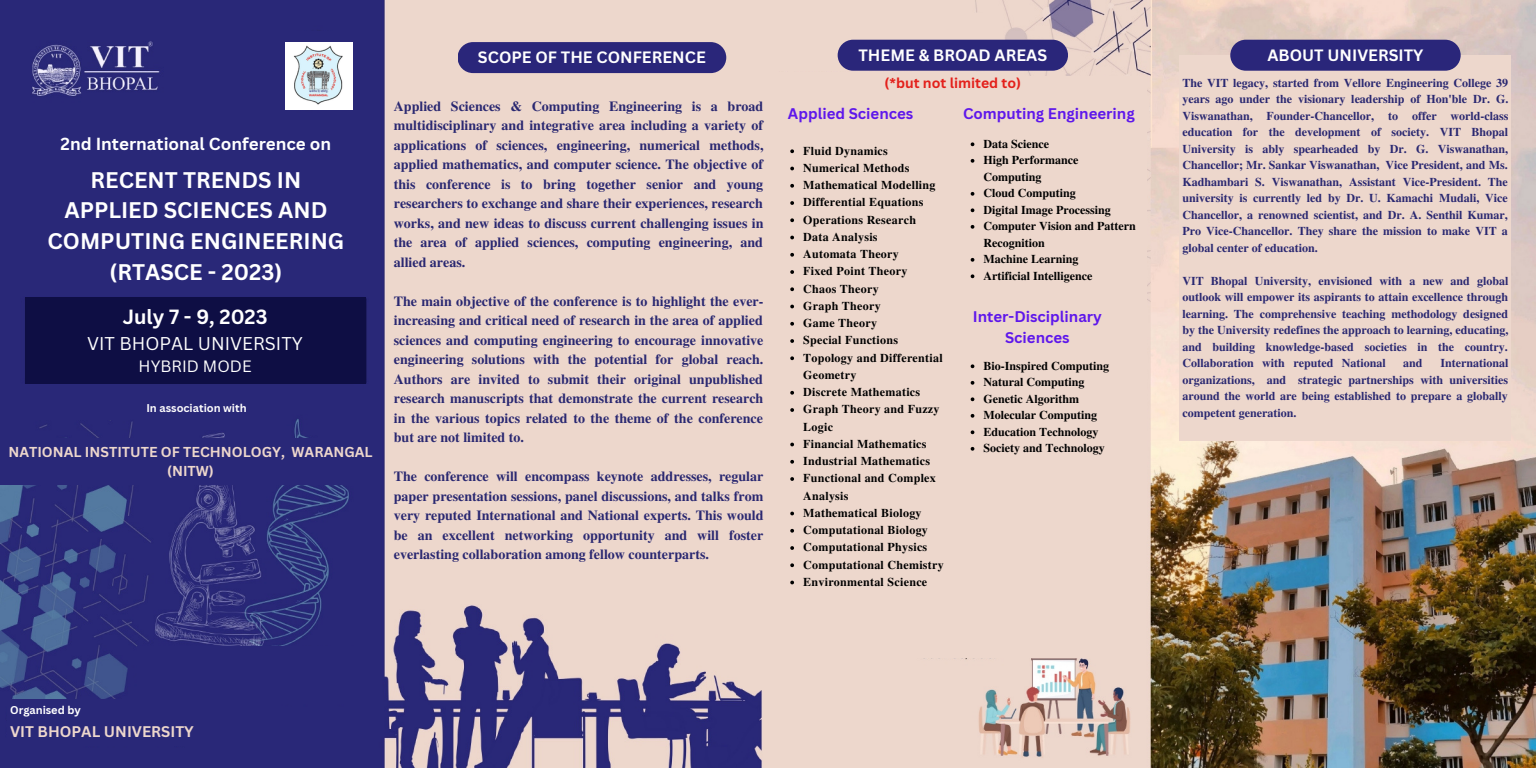
<style>
.page{position:relative;width:1536px;height:768px;background:#fff}
.page>*{position:absolute;margin:0;border:0;box-sizing:border-box;transform-origin:0 0}
.t1{font:700 22px/30.8px "Canva Sans";color:#fff;text-align:center}
.t2{font:700 20px "Canva Sans";color:#fff}
.t3{font:18px "Canva Sans";color:#fff}
.t4{font:700 17px "Canva Sans";color:#fff}
.t5{font:700 16px "Canva Sans";color:#fff}
.t6{font:16px "Canva Sans";color:#fff}
.t7{font:700 15px/21px "Canva Sans";color:#5e17eb;text-align:center}
.t8{font:700 15px "Canva Sans";color:#edd7cc}
.t9{font:700 14px/19.5px "Te X Gyre Termes";color:#2a2871;text-align:justify}
.t10{font:700 14px/19.5px "Canva Sans";color:#edd7cc;text-align:center}
.t11{font:700 14px "Canva Sans";color:#e3201b}
.t12{font:700 12px/16.5px "Te X Gyre Termes";color:#2a2871;text-align:justify}
.t13{font:700 12px/17.2px "Te X Gyre Termes";letter-spacing:.025em;color:#000}
.t14{font:700 12px/16.5px "Te X Gyre Termes";color:#000}
.t15{font:700 11px "Canva Sans";color:#fffefe}
.t16{font:700 11px "Canva Sans";color:#fff}
.t17{font:700 10px/13.5px "Te X Gyre Termes";color:#000}
</style>
<div class="page">
<img style="left:0;top:0;width:1536px;height:768px">
<div style="left:391px;top:73px;width:374px;height:514px;background:#edd7cc"></div>
<div style="left:780px;top:553px;width:353px;height:105px;background:#edd7cc"></div>
<div style="left:1179px;top:55px;width:332px;height:385px;background:#edd7cc"></div>
<div style="left:790px;top:77px;width:356px;height:464px;background:#edd7cc"></div>
<div style="left:780px;top:123px;width:177px;height:487px;background:#edd7cc"></div>
<svg style="left:790px;top:149px;width:4px;height:4px"></svg>
<svg style="left:790px;top:167px;width:4px;height:3px"></svg>
<svg style="left:790px;top:184px;width:4px;height:4px"></svg>
<svg style="left:790px;top:201px;width:4px;height:4px"></svg>
<svg style="left:790px;top:218px;width:4px;height:4px"></svg>
<svg style="left:790px;top:236px;width:4px;height:3px"></svg>
<svg style="left:790px;top:253px;width:4px;height:4px"></svg>
<svg style="left:790px;top:270px;width:4px;height:4px"></svg>
<svg style="left:790px;top:287px;width:4px;height:4px"></svg>
<svg style="left:790px;top:305px;width:4px;height:3px"></svg>
<svg style="left:790px;top:322px;width:4px;height:4px"></svg>
<svg style="left:790px;top:339px;width:4px;height:4px"></svg>
<svg style="left:790px;top:356px;width:4px;height:4px"></svg>
<svg style="left:790px;top:391px;width:4px;height:4px"></svg>
<svg style="left:790px;top:408px;width:4px;height:4px"></svg>
<svg style="left:790px;top:443px;width:4px;height:3px"></svg>
<svg style="left:790px;top:460px;width:4px;height:4px"></svg>
<svg style="left:790px;top:477px;width:4px;height:4px"></svg>
<svg style="left:790px;top:512px;width:4px;height:3px"></svg>
<svg style="left:790px;top:529px;width:4px;height:4px"></svg>
<svg style="left:790px;top:546px;width:4px;height:4px"></svg>
<svg style="left:790px;top:563px;width:4px;height:4px"></svg>
<svg style="left:790px;top:581px;width:4px;height:3px"></svg>
<div style="left:785px;top:99px;width:172px;height:29px;background:#edd7cc"></div>
<svg style="left:970px;top:364px;width:4px;height:21px"></svg>
<svg style="left:970px;top:397px;width:4px;height:5px"></svg>
<svg style="left:970px;top:413px;width:4px;height:5px"></svg>
<svg style="left:970px;top:430px;width:4px;height:4px"></svg>
<svg style="left:970px;top:446px;width:4px;height:5px"></svg>
<div style="left:949px;top:97px;width:200px;height:33px;background:#edd7cc"></div>
<svg style="left:971px;top:142px;width:3px;height:4px"></svg>
<svg style="left:971px;top:159px;width:3px;height:4px"></svg>
<svg style="left:971px;top:192px;width:3px;height:4px"></svg>
<svg style="left:971px;top:208px;width:3px;height:4px"></svg>
<svg style="left:971px;top:225px;width:3px;height:4px"></svg>
<svg style="left:971px;top:258px;width:3px;height:4px"></svg>
<svg style="left:971px;top:274px;width:3px;height:4px"></svg>
<div style="left:755px;top:13px;width:230px;height:58px;background:#edd7cc"></div>
<div style="left:838px;top:40px;width:230px;height:31px;background:#2a267a;border-radius:16px"></div>
<div style="left:458px;top:42px;width:268px;height:31px;background:#2a267a;border-radius:16px"></div>
<div style="left:1230px;top:40px;width:231px;height:31px;background:#2a267a;border-radius:16px"></div>
<div style="left:743px;top:603px;width:47px;height:87px;background:#edd7cc"></div>
<div style="left:39px;top:160px;width:313px;height:132px;background:#292878"></div>
<div style="left:0;top:438px;width:381px;height:47px;background:#292878"></div>
<div style="left:141px;top:397px;width:108px;height:22px;background:#292878"></div>
<div style="left:7px;top:717px;width:230px;height:29px;background:#292878"></div>
<div style="left:7px;top:699px;width:123px;height:22px;background:#292878"></div>
<div style="left:137px;top:646px;width:244px;height:58px;background:#292878"></div>
<div style="left:39px;top:128px;width:313px;height:32px;background:#292878"></div>
<div style="left:25px;top:298px;width:340px;height:86px;background:#0e0e44"></div>
<div style="left:7px;top:384px;width:123px;height:36px;background:#292878"></div>
<div style="left:237px;top:31px;width:146px;height:79px;background:#292878"></div>
<img style="left:285px;top:42px;width:68px;height:68px">
<p class="t4" style="left:61px;top:132px;width:272px">2nd International Conference on</p>
<h1 class="t1" style="left:48px;top:164px;width:298px">RECENT TRENDS IN<br>APPLIED SCIENCES AND<br>COMPUTING ENGINEERING (RTASCE - 2023)</h1>
<h2 class="t2" style="left:123px;top:303px;width:146px">July 7 - 9, 2023</h2>
<p class="t3" style="left:87px;top:331px;width:217px">VIT BHOPAL UNIVERSITY</p>
<p class="t6" style="left:139px;top:355px;width:115px">HYBRID MODE</p>
<p class="t15" style="left:146px;top:400px;width:102px">In association with</p>
<p class="t10" style="left:8px;top:442px;width:366px">NATIONAL INSTITUTE OF TECHNOLOGY, WARANGAL (NITW)</p>
<p class="t5" style="left:478px;top:46px;width:229px">SCOPE OF THE CONFERENCE</p>
<p class="t5" style="left:859px;top:44px;width:190px">THEME &amp; BROAD AREAS</p>
<p class="t5" style="left:1267px;top:44px;width:158px">ABOUT UNIVERSITY</p>
<p class="t9" style="left:394px;top:95px;width:371px">Applied Sciences &amp; Computing Engineering is a broad multidisciplinary and integrative area including a variety of applications of sciences, engineering, numerical methods, applied mathematics, and computer science. The objective of this conference is to bring together senior and young researchers to exchange and share their experiences, research works, and new ideas to discuss current challenging issues in the area of applied sciences, computing engineering, and allied areas.</p>
<p class="t9" style="left:394px;top:290px;width:371px">The main objective of the conference is to highlight the ever&shy;increasing and critical need of research in the area of applied sciences and computing engineering to encourage innovative engineering solutions with the potential for global reach.<br>Authors are invited to submit their original unpublished research manuscripts that demonstrate the current research in the various topics related to the theme of the conference but are not limited to.</p>
<p class="t9" style="left:394px;top:466px;width:371px">The conference will encompass keynote addresses, regular paper presentation sessions, panel discussions, and talks from very reputed International and National experts. This would be an excellent networking opportunity and will foster everlasting collaboration among fellow counterparts.</p>
<p class="t11" style="left:885px;top:73px;width:138px">(*but not limited to)</p>
<p class="t7" style="left:788px;top:103px;width:127px">Applied Sciences</p>
<p class="t13" style="left:803px;top:141px;width:142px">Fluid Dynamics<br>Numerical Methods<br>Mathematical Modelling<br>Differential Equations<br>Operations Research<br>Data Analysis<br>Automata Theory<br>Fixed Point Theory<br>Chaos Theory<br>Graph Theory<br>Game Theory<br>Special Functions<br>Topology and Differential<br>Geometry<br>Discrete Mathematics<br>Graph Theory and Fuzzy<br>Logic<br>Financial Mathematics<br>Industrial Mathematics<br>Functional and Complex<br>Analysis<br>Mathematical Biology<br>Computational Biology<br>Computational Physics<br>Computational Chemistry<br>Environmental Science</p>
<p class="t7" style="left:963px;top:103px;width:173px">Computing Engineering</p>
<p class="t14" style="left:984px;top:135px;width:154px">Data Science<br>High Performance<br>Computing<br>Cloud Computing<br>Digital Image Processing<br>Computer Vision and Pattern<br>Recognition<br>Machine Learning<br>Artificial Intelligence</p>
<p class="t7" style="left:973px;top:306px;width:131px">Inter-Disciplinary<br>Sciences</p>
<p class="t17" style="left:978px;top:354px;width:105px">Bio Inspired Computing</p>
<p class="t17" style="left:978px;top:381px;width:112px">Genetic Algorithm<br>Molecular computing<br>Education Technology<br>Hcalthcarc lnformatics<br>Sustainable Development</p>
<p class="t14" style="left:984px;top:357px;width:127px">Bio-Inspired Computing<br>Natural Computing<br>Genetic Algorithm<br>Molecular Computing<br>Education Technology<br>Society and Technology</p>
<p class="t12" style="left:1182px;top:74px;width:328px">The VIT legacy, started from Vellore Engineering College 39 years ago under the visionary leadership of Hon'ble Dr. G.<br>Viswanathan, Founder-Chancellor, to offer world-class education for the development of society. VIT Bhopal University is ably spearheaded by Dr. G. Viswanathan, Chancellor; Mr. Sankar Viswanathan, Vice President, and Ms.<br>Kadhambari S. Viswanathan, Assistant Vice-President. The university is currently led by Dr. U. Kamachi Mudali, Vice Chancellor, a renowned scientist, and Dr. A. Senthil Kumar, Pro Vice-Chancellor. They share the mission to make VIT a global center of education.</p>
<p class="t12" style="left:1182px;top:272px;width:328px">VIT Bhopal University, envisioned with a new and global outlook will empower its aspirants to attain excellence through learning. The comprehensive teaching methodology designed by the University redefines the approach to learning, educating, and building knowledge-based societies in the country.<br>Collaboration with reputed National</p>
<p class="t12" style="left:1182px;top:354px;width:328px;text-indent:258px">International organizations, and strategic partnerships with universities around the world are being established to prepare a globally competent generation.</p>
<p class="t12" style="left:1403px;top:354px;width:21px">and</p>
<p class="t16" style="left:10px;top:703px;width:72px">Organised by</p>
<p class="t8" style="left:10px;top:721px;width:185px">VIT BHOPAL UNIVERSITY</p>
</div>
